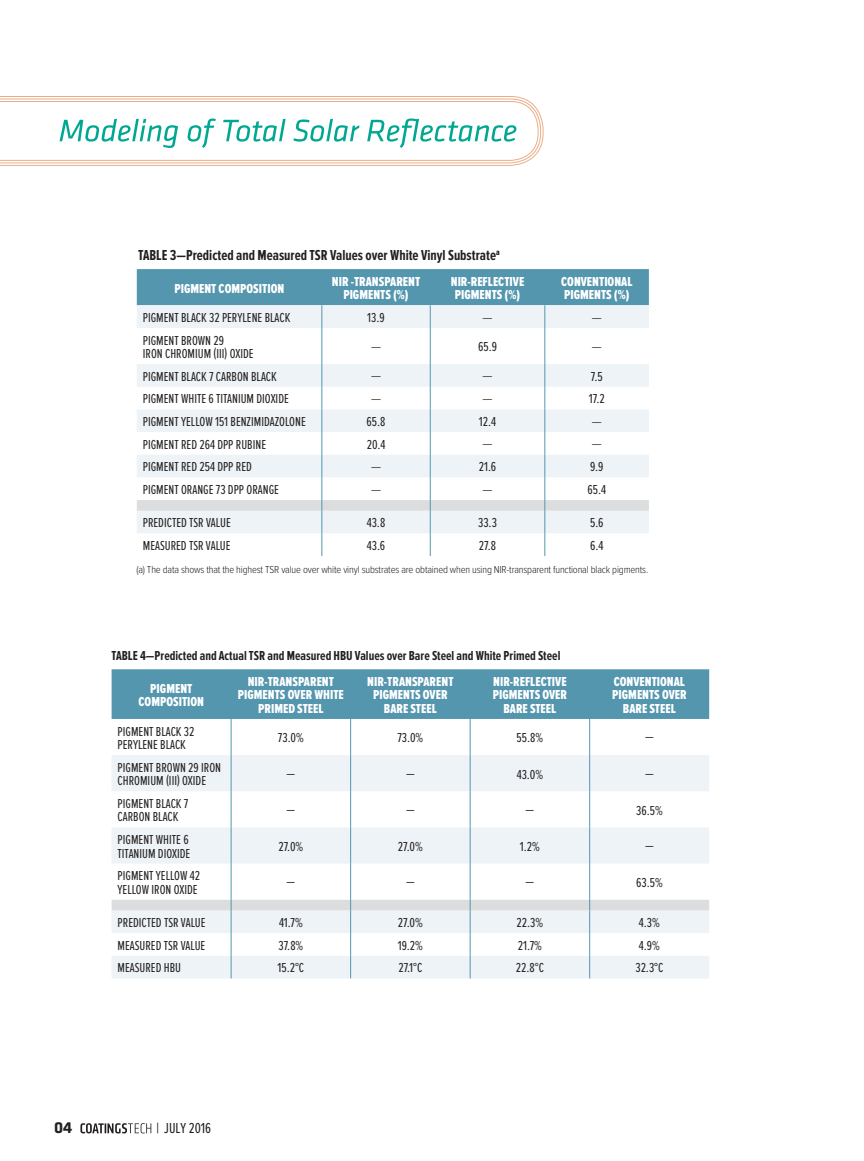
<style>
.page{position:relative;width:864px;height:1161px;background:#fff}
.page>*{position:absolute;margin:0;border:0;box-sizing:border-box;transform-origin:0 0}
.t1{font:700 16.5px "Klavika";color:#231f20}
.Figure_Heading{font:700 15px "Proxima Nova Ex Cn";color:#231f20}
.t2{font:15px "Proxima Nova Ex Cn";color:#231f20}
.Table-RegularCopy{font:13.5px/13.5px "Proxima Nova Ex Cn";color:#231f20}
.Table-Heading{font:13.5px/13.5px "Proxima Nova Ex Cn Extrabld";color:#fff;text-align:center}
.Figure_Heading-2{font:700 13.5px "Proxima Nova Ex Cn";color:#231f20}
.Table-RegularCopy-2{font:13.5px "Mercury Text G1";color:#231f20}
.TableSource{font:300 10.5px "Proxima Nova Cond";letter-spacing:-.015em;color:#231f20}
</style>
<div class="page">
<svg style="left:80px;top:1123px;width:71px;height:10px"></svg>
<svg style="left:0;top:96px;width:544px;height:70px"></svg>
<svg style="left:137px;top:269px;width:512px;height:59px;background:#8fbac9"></svg>
<hr style="left:321px;top:328px;width:1px;height:36px;background:#5496ae">
<hr style="left:430px;top:328px;width:1px;height:36px;background:#5496ae">
<hr style="left:544px;top:328px;width:1px;height:36px;background:#5496ae">
<svg style="left:137px;top:364px;width:512px;height:192px"></svg>
<div style="left:112px;top:669px;width:597px;height:50px;background:#5496ae"></div>
<svg style="left:112px;top:755px;width:597px;height:145px;fill:#f5f8f9"></svg>
<hr style="left:231px;top:719px;width:1px;height:36px;background:#5496ae">
<hr style="left:350px;top:719px;width:1px;height:36px;background:#5496ae">
<hr style="left:470px;top:719px;width:1px;height:36px;background:#5496ae">
<hr style="left:589px;top:719px;width:1px;height:36px;background:#5496ae">
<hr style="left:231px;top:755px;width:1px;height:36px;background:#5496ae">
<hr style="left:350px;top:755px;width:1px;height:36px;background:#5496ae">
<hr style="left:470px;top:755px;width:1px;height:36px;background:#5496ae">
<hr style="left:589px;top:755px;width:1px;height:36px;background:#5496ae">
<hr style="left:231px;top:791px;width:1px;height:36px;background:#5496ae">
<hr style="left:350px;top:791px;width:1px;height:36px;background:#5496ae">
<hr style="left:470px;top:791px;width:1px;height:36px;background:#5496ae">
<hr style="left:589px;top:791px;width:1px;height:36px;background:#5496ae">
<hr style="left:231px;top:827px;width:1px;height:37px;background:#5496ae">
<hr style="left:350px;top:827px;width:1px;height:37px;background:#5496ae">
<hr style="left:470px;top:827px;width:1px;height:37px;background:#5496ae">
<hr style="left:589px;top:827px;width:1px;height:37px;background:#5496ae">
<hr style="left:231px;top:864px;width:1px;height:36px;background:#5496ae">
<hr style="left:350px;top:864px;width:1px;height:36px;background:#5496ae">
<hr style="left:470px;top:864px;width:1px;height:36px;background:#5496ae">
<hr style="left:589px;top:864px;width:1px;height:36px;background:#5496ae">
<svg style="left:112px;top:900px;width:597px;height:78px"></svg>
<p class="Figure_Heading" style="left:138px;top:246px;width:363px">TABLE 3—Predicted and Measured TSR Values over White Vinyl Substrate<sup>a</sup></p>
<p class="Table-Heading" style="left:174px;top:282px;width:111px">PIGMENT COMPOSITION</p>
<p class="Table-Heading" style="left:332px;top:275px;width:90px">NIR -TRANSPARENT<br>PIGMENTS (%)</p>
<p class="Table-Heading" style="left:451px;top:275px;width:75px;text-align:left">NIR-REFLECTIVE<br>PIGMENTS (%)</p>
<p class="Table-Heading" style="left:561px;top:275px;width:73px;text-align:left">CONVENTIONAL<br>PIGMENTS (%)</p>
<p class="Table-RegularCopy" style="left:143px;top:311px;width:149px">PIGMENT BLACK 32 PERYLENE BLACK</p>
<p class="Table-RegularCopy" style="left:367px;top:311px;width:19px">13.9</p>
<p class="Table-RegularCopy-2" style="left:482px;top:307px;width:12px">—</p>
<p class="Table-RegularCopy-2" style="left:592px;top:307px;width:12px">—</p>
<p class="Table-RegularCopy" style="left:143px;top:334px;width:112px">PIGMENT BROWN 29<br>IRON CHROMIUM (III) OXIDE</p>
<p class="Table-RegularCopy-2" style="left:371px;top:337px;width:12px">—</p>
<p class="Table-RegularCopy" style="left:478px;top:340px;width:20px">65.9</p>
<p class="Table-RegularCopy-2" style="left:592px;top:337px;width:12px">—</p>
<p class="Table-RegularCopy" style="left:143px;top:370px;width:136px">PIGMENT BLACK 7 CARBON BLACK</p>
<p class="Table-RegularCopy-2" style="left:371px;top:366px;width:12px">—</p>
<p class="Table-RegularCopy-2" style="left:482px;top:366px;width:12px">—</p>
<p class="Table-RegularCopy" style="left:591px;top:370px;width:13px">7.5</p>
<p class="Table-RegularCopy" style="left:143px;top:393px;width:148px">PIGMENT WHITE 6 TITANIUM DIOXIDE</p>
<p class="Table-RegularCopy-2" style="left:371px;top:389px;width:12px">—</p>
<p class="Table-RegularCopy-2" style="left:482px;top:389px;width:12px">—</p>
<p class="Table-RegularCopy" style="left:589px;top:393px;width:17px">17.2</p>
<p class="Table-RegularCopy" style="left:143px;top:415px;width:164px">PIGMENT YELLOW 151 BENZIMIDAZOLONE</p>
<p class="Table-RegularCopy" style="left:367px;top:415px;width:20px">65.8</p>
<p class="Table-RegularCopy" style="left:479px;top:415px;width:19px">12.4</p>
<p class="Table-RegularCopy-2" style="left:592px;top:412px;width:12px">—</p>
<p class="Table-RegularCopy" style="left:143px;top:438px;width:125px">PIGMENT RED 264 DPP RUBINE</p>
<p class="Table-RegularCopy" style="left:367px;top:438px;width:20px">20.4</p>
<p class="Table-RegularCopy-2" style="left:482px;top:434px;width:12px">—</p>
<p class="Table-RegularCopy-2" style="left:592px;top:434px;width:12px">—</p>
<p class="Table-RegularCopy" style="left:143px;top:461px;width:111px">PIGMENT RED 254 DPP RED</p>
<p class="Table-RegularCopy-2" style="left:371px;top:457px;width:12px">—</p>
<p class="Table-RegularCopy" style="left:479px;top:461px;width:19px">21.6</p>
<p class="Table-RegularCopy" style="left:590px;top:461px;width:15px">9.9</p>
<p class="Table-RegularCopy" style="left:143px;top:483px;width:138px">PIGMENT ORANGE 73 DPP ORANGE</p>
<p class="Table-RegularCopy-2" style="left:371px;top:480px;width:12px">—</p>
<p class="Table-RegularCopy-2" style="left:482px;top:480px;width:12px">—</p>
<p class="Table-RegularCopy" style="left:588px;top:483px;width:20px">65.4</p>
<p class="Table-RegularCopy" style="left:143px;top:517px;width:89px">PREDICTED TSR VALUE</p>
<p class="Table-RegularCopy" style="left:367px;top:517px;width:20px">43.8</p>
<p class="Table-RegularCopy" style="left:478px;top:517px;width:20px">33.3</p>
<p class="Table-RegularCopy" style="left:590px;top:517px;width:15px">5.6</p>
<p class="Table-RegularCopy" style="left:143px;top:539px;width:89px">MEASURED TSR VALUE</p>
<p class="Table-RegularCopy" style="left:367px;top:539px;width:20px">43.6</p>
<p class="Table-RegularCopy" style="left:479px;top:539px;width:19px">27.8</p>
<p class="Table-RegularCopy" style="left:590px;top:539px;width:15px">6.4</p>
<p class="TableSource" style="left:136px;top:564px;width:514px">(a) The data shows that the highest TSR value over white vinyl substrates are obtained when using NIR-transparent functional black pigments.</p>
<p class="Figure_Heading-2" style="left:112px;top:648px;width:450px">TABLE 4—Predicted and Actual TSR and Measured HBU Values over Bare Steel and White Primed Steel</p>
<p class="Table-Heading" style="left:139px;top:682px;width:67px">PIGMENT<br>COMPOSITION</p>
<p class="Table-Heading" style="left:238px;top:676px;width:107px">NIR-TRANSPARENT<br>PIGMENTS OVER WHITE<br>PRIMED STEEL</p>
<p class="Table-Heading" style="left:367px;top:676px;width:88px">NIR-TRANSPARENT<br>PIGMENTS OVER<br>BARE STEEL</p>
<p class="Table-Heading" style="left:493px;top:676px;width:76px">NIR-REFLECTIVE<br>PIGMENTS OVER<br>BARE STEEL</p>
<p class="Table-Heading" style="left:612px;top:676px;width:76px">CONVENTIONAL<br>PIGMENTS OVER<br>BARE STEEL</p>
<p class="Table-RegularCopy" style="left:118px;top:725px;width:78px">PIGMENT BLACK 32<br>PERYLENE BLACK</p>
<p class="Table-RegularCopy" style="left:278px;top:731px;width:27px">73.0%</p>
<p class="Table-RegularCopy" style="left:398px;top:731px;width:27px">73.0%</p>
<p class="Table-RegularCopy" style="left:517px;top:731px;width:28px">55.8%</p>
<p class="Table-RegularCopy" style="left:645px;top:731px;width:10px">—</p>
<p class="Table-RegularCopy" style="left:118px;top:761px;width:105px">PIGMENT BROWN 29 IRON<br>CHROMIUM (III) OXIDE</p>
<p class="Table-RegularCopy" style="left:287px;top:768px;width:10px">—</p>
<p class="Table-RegularCopy" style="left:406px;top:768px;width:10px">—</p>
<p class="Table-RegularCopy" style="left:517px;top:768px;width:28px">43.0%</p>
<p class="Table-RegularCopy" style="left:645px;top:768px;width:10px">—</p>
<p class="Table-RegularCopy" style="left:118px;top:797px;width:72px">PIGMENT BLACK 7<br>CARBON BLACK</p>
<p class="Table-RegularCopy" style="left:287px;top:804px;width:10px">—</p>
<p class="Table-RegularCopy" style="left:406px;top:804px;width:10px">—</p>
<p class="Table-RegularCopy" style="left:526px;top:804px;width:10px">—</p>
<p class="Table-RegularCopy" style="left:636px;top:804px;width:28px">36.5%</p>
<p class="Table-RegularCopy" style="left:118px;top:833px;width:74px">PIGMENT WHITE 6<br>TITANIUM DIOXIDE</p>
<p class="Table-RegularCopy" style="left:278px;top:840px;width:26px">27.0%</p>
<p class="Table-RegularCopy" style="left:398px;top:840px;width:26px">27.0%</p>
<p class="Table-RegularCopy" style="left:520px;top:840px;width:21px">1.2%</p>
<p class="Table-RegularCopy" style="left:645px;top:840px;width:10px">—</p>
<p class="Table-RegularCopy" style="left:118px;top:869px;width:84px">PIGMENT YELLOW 42<br>YELLOW IRON OXIDE</p>
<p class="Table-RegularCopy" style="left:287px;top:876px;width:10px">—</p>
<p class="Table-RegularCopy" style="left:406px;top:876px;width:10px">—</p>
<p class="Table-RegularCopy" style="left:526px;top:876px;width:10px">—</p>
<p class="Table-RegularCopy" style="left:636px;top:876px;width:28px">63.5%</p>
<p class="Table-RegularCopy" style="left:118px;top:916px;width:89px">PREDICTED TSR VALUE</p>
<p class="Table-RegularCopy" style="left:279px;top:916px;width:25px">41.7%</p>
<p class="Table-RegularCopy" style="left:398px;top:916px;width:26px">27.0%</p>
<p class="Table-RegularCopy" style="left:517px;top:916px;width:28px">22.3%</p>
<p class="Table-RegularCopy" style="left:639px;top:916px;width:22px">4.3%</p>
<p class="Table-RegularCopy" style="left:118px;top:939px;width:89px">MEASURED TSR VALUE</p>
<p class="Table-RegularCopy" style="left:278px;top:939px;width:26px">37.8%</p>
<p class="Table-RegularCopy" style="left:398px;top:939px;width:27px">19.2%</p>
<p class="Table-RegularCopy" style="left:518px;top:939px;width:26px">21.7%</p>
<p class="Table-RegularCopy" style="left:639px;top:939px;width:23px">4.9%</p>
<p class="Table-RegularCopy" style="left:118px;top:962px;width:65px">MEASURED HBU</p>
<p class="Table-RegularCopy" style="left:278px;top:962px;width:28px">15.2°C</p>
<p class="Table-RegularCopy" style="left:398px;top:962px;width:25px">27.1°C</p>
<p class="Table-RegularCopy" style="left:516px;top:962px;width:30px">22.8°C</p>
<p class="Table-RegularCopy" style="left:635px;top:962px;width:30px">32.3°C</p>
<p class="t1" style="left:54px;top:1116px;width:20px">04</p>
<p class="t2" style="left:156px;top:1120px;width:56px">| JULY 2016</p>
</div>
